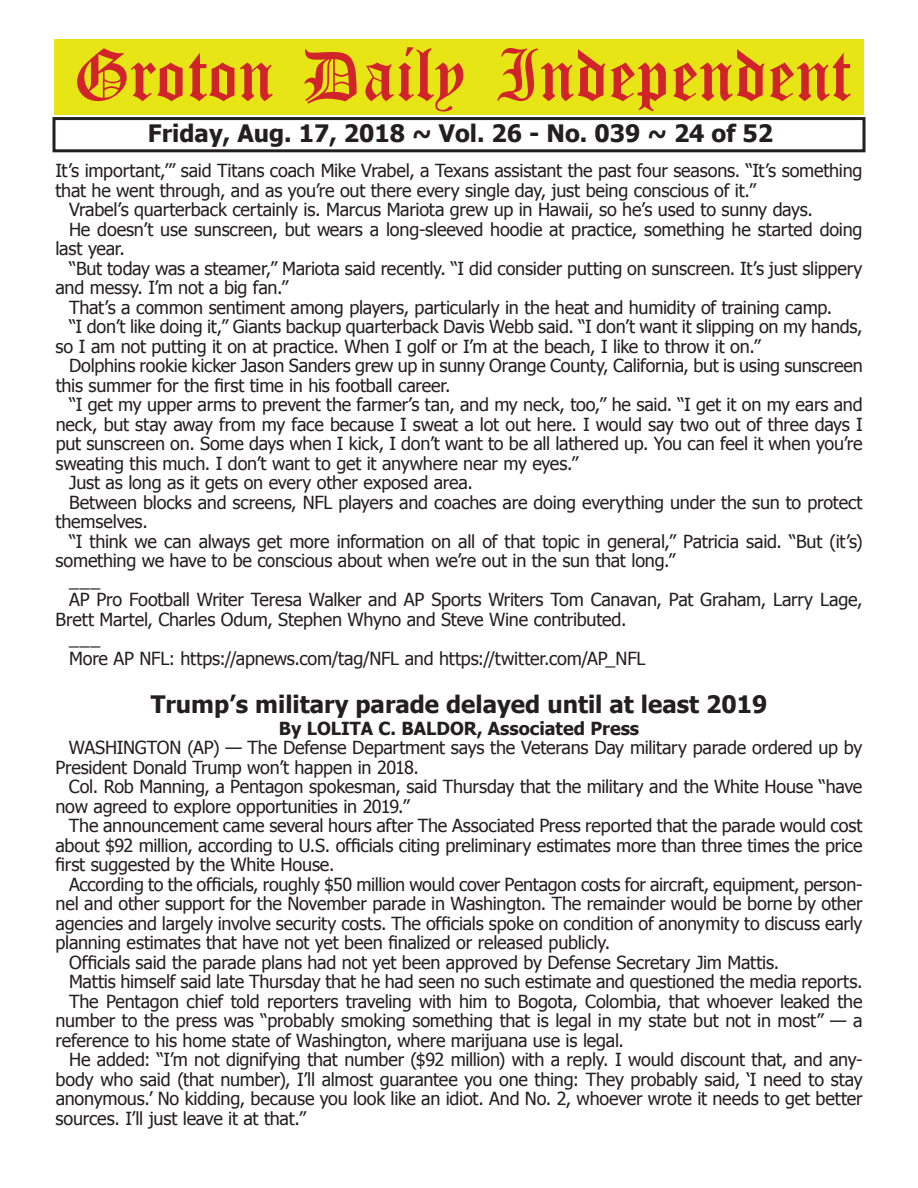
<style>
.page{position:relative;width:918px;height:1188px;background:#fff}
.page>*{position:absolute;margin:0;border:0;box-sizing:border-box;transform-origin:0 0}
.t1{font:54px "Old English Five";color:#d1232a}
.t2{font:700 24px "Tahoma";color:#231f20}
.t3{font:18px/19.5px "Tahoma";letter-spacing:-.01em;color:#231f20}
.t4{font:700 18px "Tahoma";color:#231f20}
</style>
<div class="page">
<div style="left:52px;top:117px;width:814px;height:35px;border:3px solid #231f20"></div>
<div style="left:54px;top:40px;width:810px;height:75px;background:#e7e515"></div>
<h1 class="t1" style="left:73px;top:50px;width:779px">Groton Daily Independent</h1>
<h2 class="t2" style="left:148px;top:116px;width:627px">Friday, Aug. 17, 2018 ~ Vol. 26 - No. 039 ~ 24 of 52</h2>
<p class="t3" style="left:56px;top:160px;width:808px">It’s important,’” said Titans coach Mike Vrabel, a Texans assistant the past four seasons. “It’s something</p>
<p class="t3" style="left:56px;top:180px;width:702px">that he went through, and as you’re out there every single day, just being conscious of it.”</p>
<p class="t3" style="left:69px;top:199px;width:746px">Vrabel’s quarterback certainly is. Marcus Mariota grew up in Hawaii, so he’s used to sunny days.</p>
<p class="t3" style="left:69px;top:219px;width:795px">He doesn’t use sunscreen, but wears a long-sleeved hoodie at practice, something he started doing</p>
<p class="t3" style="left:56px;top:238px;width:71px">last year.</p>
<p class="t3" style="left:69px;top:258px;width:795px">“But today was a steamer,” Mariota said recently. “I did consider putting on sunscreen. It’s just slippery</p>
<p class="t3" style="left:56px;top:277px;width:234px">and messy. I’m not a big fan.”</p>
<p class="t3" style="left:69px;top:297px;width:765px">That’s a common sentiment among players, particularly in the heat and humidity of training camp.</p>
<p class="t3" style="left:69px;top:316px;width:795px">“I don’t like doing it,” Giants backup quarterback Davis Webb said. “I don’t want it slipping on my hands,</p>
<p class="t3" style="left:56px;top:336px;width:707px">so I am not putting it on at practice. When I golf or I’m at the beach, I like to throw it on.”</p>
<p class="t3" style="left:69px;top:355px;width:795px">Dolphins rookie kicker Jason Sanders grew up in sunny Orange County, California, but is using sunscreen</p>
<p class="t3" style="left:56px;top:375px;width:397px">this summer for the first time in his football career.</p>
<p class="t3" style="left:69px;top:394px;width:795px">“I get my upper arms to prevent the farmer’s tan, and my neck, too,” he said. “I get it on my ears and</p>
<p class="t3" style="left:56px;top:414px;width:809px">neck, but stay away from my face because I sweat a lot out here. I would say two out of three days I</p>
<p class="t3" style="left:56px;top:433px;width:808px">put sunscreen on. Some days when I kick, I don’t want to be all lathered up. You can feel it when you’re</p>
<p class="t3" style="left:56px;top:453px;width:524px">sweating this much. I don’t want to get it anywhere near my eyes.”</p>
<p class="t3" style="left:69px;top:472px;width:405px">Just as long as it gets on every other exposed area.</p>
<p class="t3" style="left:69px;top:492px;width:795px">Between blocks and screens, NFL players and coaches are doing everything under the sun to protect</p>
<p class="t3" style="left:56px;top:511px;width:94px">themselves.</p>
<p class="t3" style="left:69px;top:531px;width:795px">“I think we can always get more information on all of that topic in general,” Patricia said. “But (it’s)</p>
<p class="t3" style="left:56px;top:550px;width:621px">something we have to be conscious about when we’re out in the sun that long.”</p>
<p class="t3" style="left:69px;top:570px;width:33px">___</p>
<p class="t3" style="left:69px;top:589px;width:795px">AP Pro Football Writer Teresa Walker and AP Sports Writers Tom Canavan, Pat Graham, Larry Lage,</p>
<p class="t3" style="left:56px;top:609px;width:572px">Brett Martel, Charles Odum, Stephen Whyno and Steve Wine contributed.</p>
<p class="t3" style="left:69px;top:628px;width:33px">___</p>
<p class="t3" style="left:69px;top:648px;width:578px">More AP NFL: https://apnews.com/tag/NFL and https://twitter.com/AP_NFL</p>
<h2 class="t2" style="left:151px;top:688px;width:618px">Trump’s military parade delayed until at least 2019</h2>
<p class="t4" style="left:279px;top:716px;width:362px">By LOLITA C. BALDOR, Associated Press</p>
<p class="t3" style="left:55px;top:737px;width:808px;text-indent:14px">WASHINGTON (AP) — The Defense Department says the Veterans Day military parade ordered up by<br>President Donald Trump won’t happen in 2018.</p>
<p class="t3" style="left:55px;top:776px;width:808px;text-indent:14px">Col. Rob Manning, a Pentagon spokesman, said Thursday that the military and the White House “have now agreed to explore opportunities in 2019.”</p>
<p class="t3" style="left:55px;top:815px;width:809px;text-align:justify;text-indent:14px">The announcement came several hours after The Associated Press reported that the parade would cost about $92 million, according to U.S. officials citing preliminary estimates more than three times the price first suggested by the White House.</p>
<p class="t3" style="left:69px;top:874px;width:795px">According to the officials, roughly $50 million would cover Pentagon costs for aircraft, equipment, person-</p>
<p class="t3" style="left:56px;top:893px;width:808px">nel and other support for the November parade in Washington. The remainder would be borne by other</p>
<p class="t3" style="left:56px;top:913px;width:808px">agencies and largely involve security costs. The officials spoke on condition of anonymity to discuss early</p>
<p class="t3" style="left:56px;top:932px;width:556px">planning estimates that have not yet been finalized or released publicly.</p>
<p class="t3" style="left:69px;top:952px;width:712px">Officials said the parade plans had not yet been approved by Defense Secretary Jim Mattis.</p>
<p class="t3" style="left:69px;top:971px;width:795px">Mattis himself said late Thursday that he had seen no such estimate and questioned the media reports.</p>
<p class="t3" style="left:69px;top:991px;width:795px">The Pentagon chief told reporters traveling with him to Bogota, Colombia, that whoever leaked the</p>
<p class="t3" style="left:56px;top:1010px;width:809px">number to the press was “probably smoking something that is legal in my state but not in most” — a</p>
<p class="t3" style="left:56px;top:1030px;width:570px">reference to his home state of Washington, where marijuana use is legal.</p>
<p class="t3" style="left:69px;top:1049px;width:795px">He added: “I’m not dignifying that number ($92 million) with a reply. I would discount that, and any-</p>
<p class="t3" style="left:56px;top:1069px;width:809px">body who said (that number), I’ll almost guarantee you one thing: They probably said, ‘I need to stay</p>
<p class="t3" style="left:56px;top:1088px;width:808px">anonymous.’ No kidding, because you look like an idiot. And No. 2, whoever wrote it needs to get better</p>
<p class="t3" style="left:56px;top:1108px;width:252px">sources. I’ll just leave it at that.”</p>
</div>
